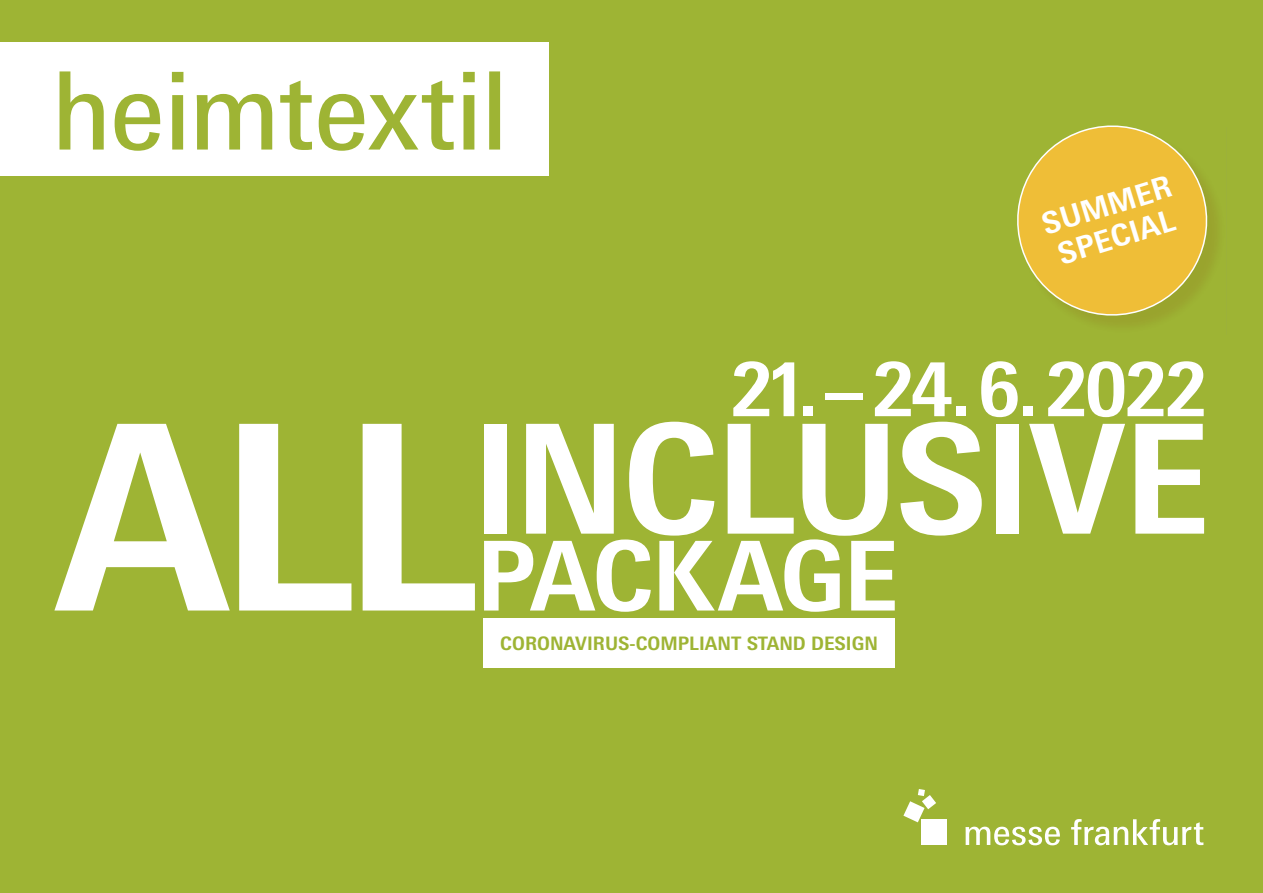
<style>
.page{position:relative;width:1263px;height:893px;background:#9eb434}
.page>*{position:absolute;margin:0;border:0;box-sizing:border-box;transform-origin:0 0}
.t1{font:700 151.95px "Messe Univers";letter-spacing:-.025em;color:#fff}
.t2{font:700 96.3px "Messe Univers";letter-spacing:-.03em;color:#fff}
.t3{font:700 75px "Messe Univers";letter-spacing:-.04em;color:#fff}
.t4{font:700 30px/33px "Messe Univers";color:#fff}
.t5{font:700 18.6px "Messe Univers";color:#9eb434}
.s1{font-size:258.15px}
</style>
<div class="page">
<div style="left:0;top:43px;width:549px;height:133px;background:#fff"></div>
<div style="left:921px;top:819px;width:25px;height:26px;background:#fff"></div>
<svg style="left:903px;top:789px;width:33px;height:33px"></svg>
<svg style="left:965px;top:827px;width:95px;height:18px"></svg>
<svg style="left:1071px;top:819px;width:132px;height:26px"></svg>
<svg style="left:60px;top:71px;width:44px;height:79px"></svg>
<svg style="left:115px;top:94px;width:45px;height:57px"></svg>
<svg style="left:172px;top:72px;width:11px;height:78px"></svg>
<svg style="left:197px;top:94px;width:75px;height:56px"></svg>
<svg style="left:280px;top:81px;width:32px;height:69px"></svg>
<svg style="left:319px;top:81px;width:135px;height:70px"></svg>
<svg style="left:463px;top:72px;width:12px;height:78px"></svg>
<svg style="left:489px;top:71px;width:11px;height:79px"></svg>
<svg style="left:1017px;top:125px;width:200px;height:200px;fill:#efbe37"></svg>
<div style="left:483px;top:618px;width:412px;height:50px;background:#fff"></div>
<h3 class="t4" style="left:1038px;top:208px;width:136px;rotate:-17deg">SUMMER<br>SPECIAL</h3>
<h3 class="t3" style="left:730px;top:343px;width:479px">21. – 24. 6. 2022</h3>
<h1 class="t1" style="left:54px;top:386px;width:1156px"><span class="s1">ALL</span>INCLUSIVE</h1>
<h2 class="t2" style="left:476px;top:517px;width:423px">PACKAGE</h2>
<p class="t5" style="left:500px;top:632px;width:379px">CORONAVIRUS-COMPLIANT STAND DESIGN</p>
</div>
